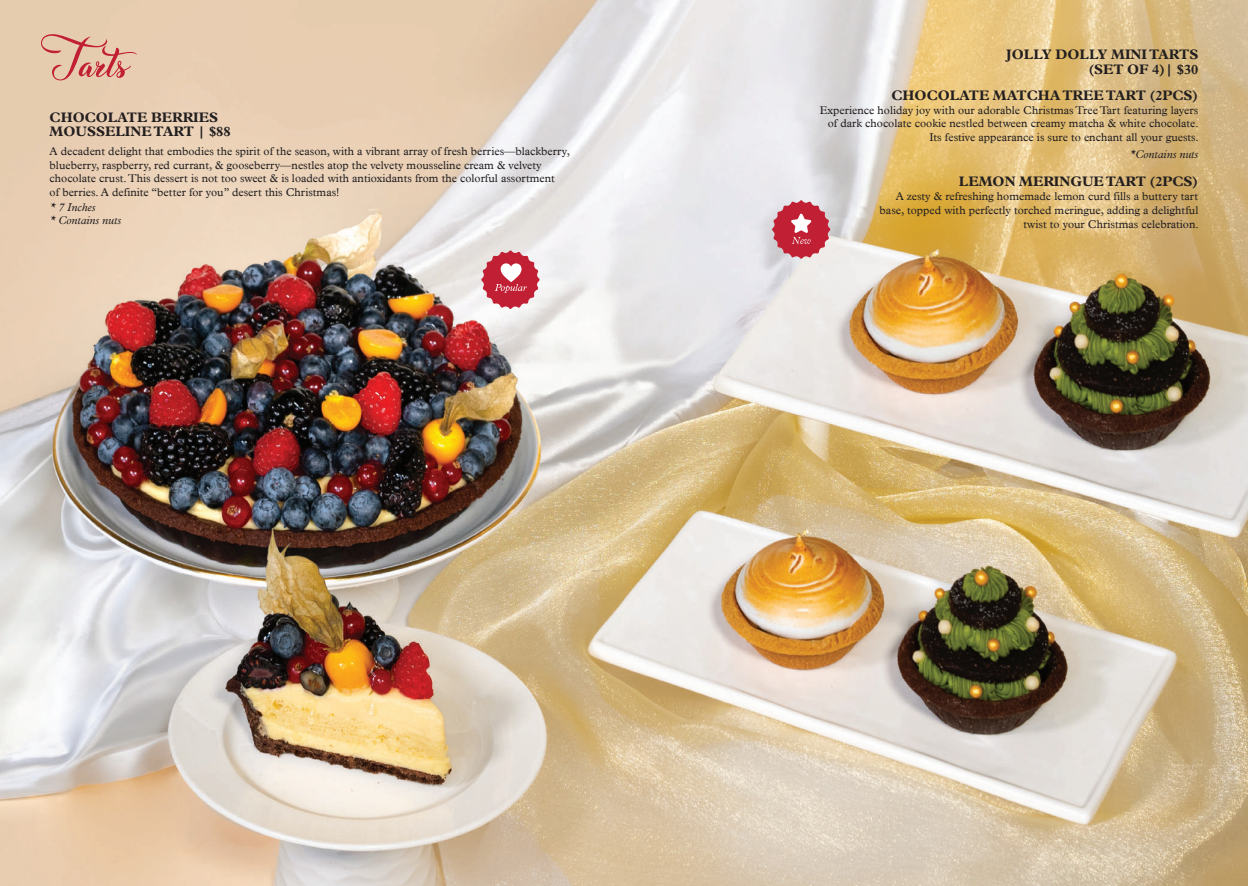
<style>
.page{position:relative;width:1248px;height:886px;background:#fff}
.page>*{position:absolute;margin:0;border:0;box-sizing:border-box;transform-origin:0 0}
.t1{font:60px "Christmas Wish Calligraphy";color:#c11f33}
.t2{font:700 13.75px/13.8px "Plantin";color:#231f20}
.t3{font:11.25px/13.8px "Plantin";color:#231f20;text-align:right}
.t4{font:italic 11.25px/13.8px "Plantin";color:#231f20}
</style>
<div class="page">
<img style="left:0;top:0;width:1247px;height:886px">
<svg style="left:481px;top:250px;width:59px;height:59px"></svg>
<svg style="left:771px;top:200px;width:59px;height:59px"></svg>
<h1 class="t1" style="left:50px;top:21px;width:81px">Tarts</h1>
<p class="t2" style="left:50px;top:112px;width:182px">CHOCOLATE BERRIES<br>MOUSSELINE TART | $88</p>
<p class="t3" style="left:50px;top:145px;width:522px;text-align:left">A decadent delight that embodies the spirit of the season, with a vibrant array of fresh berries—blackberry, blueberry, raspberry, red currant, &amp; gooseberry—nestles atop the velvety mousseline cream &amp; velvety chocolate crust. This dessert is not too sweet &amp; is loaded with antioxidants from the colorful assortment<br>of berries. A definite “better for you” desert this Christmas!</p>
<p class="t4" style="left:50px;top:200px;width:73px">* 7 Inches<br>* Contains nuts</p>
<p class="t2" style="left:1006px;top:48px;width:193px;line-height:15px;text-align:right">JOLLY DOLLY MINI TARTS (SET OF 4)| $30</p>
<p class="t2" style="left:891px;top:89px;width:308px">CHOCOLATE MATCHA TREE TART (2PCS)</p>
<p class="t3" style="left:819px;top:104px;width:380px">Experience holiday joy with our adorable Christmas Tree Tart featuring layers of dark chocolate cookie nestled between creamy matcha &amp; white chocolate.<br>Its festive appearance is sure to enchant all your guests.</p>
<p class="t2" style="left:958px;top:176px;width:241px">LEMON MERINGUE TART (2PCS)</p>
<p class="t3" style="left:879px;top:190px;width:320px">A zesty &amp; refreshing homemade lemon curd fills a buttery tart base, topped with perfectly torched meringue, adding a delightful twist to your Christmas celebration.</p>
<p class="t4" style="left:1129px;top:148px;width:70px">*Contains nuts</p>
</div>
